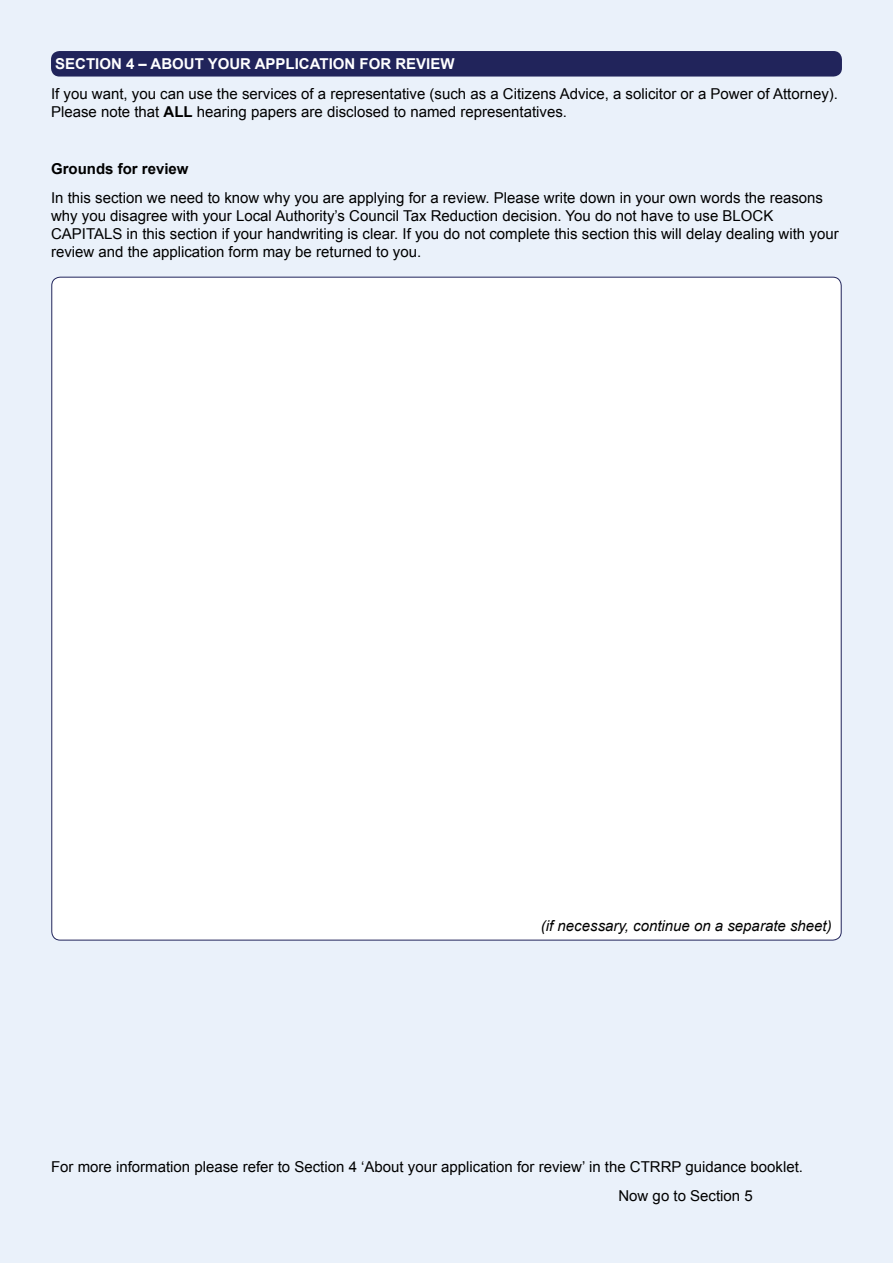
<style>
.page{position:relative;width:893px;height:1263px;background:#eaf1fa}
.page>*{position:absolute;margin:0;border:0;box-sizing:border-box;transform-origin:0 0}
.t1{font:15px/18px "Arial";color:#000}
.t2{font:700 15px "Arial";color:#fff}
.t3{font:italic 15px "Arial";color:#000}
.t4{font:700 15px "Arial";color:#000}
.s1{font-weight:700}
</style>
<div class="page">
<div style="left:51px;top:51px;width:791px;height:26px;background:#21245b;border-radius:9px"></div>
<div style="left:52px;top:277px;width:789px;height:663px;background:#fff;border-radius:9px"></div>
<p class="t2" style="left:55px;top:54px;width:401px">SECTION 4 – ABOUT YOUR APPLICATION FOR REVIEW</p>
<p class="t1" style="left:51px;top:85px;width:789px">If you want, you can use the services of a representative (such as a Citizens Advice, a solicitor or a Power of Attorney).<br>Please note that <span class="s1">ALL</span> hearing papers are disclosed to named representatives.</p>
<p class="t4" style="left:51px;top:159px;width:139px">Grounds for review</p>
<p class="t1" style="left:51px;top:189px;width:789px">In this section we need to know why you are applying for a review. Please write down in your own words the reasons why you disagree with your Local Authority’s Council Tax Reduction decision. You do not have to use BLOCK CAPITALS in this section if your handwriting is clear. If you do not complete this section this will delay dealing with your review and the application form may be returned to you.</p>
<p class="t3" style="left:541px;top:916px;width:292px">(if necessary, continue on a separate sheet)</p>
<p class="t1" style="left:618px;top:1152px;width:186px;line-height:28.7px;text-indent:-567px">For more information please refer to Section 4 ‘About your application for review’ in the CTRRP guidance booklet.<br>Now go to Section 5</p>
</div>
